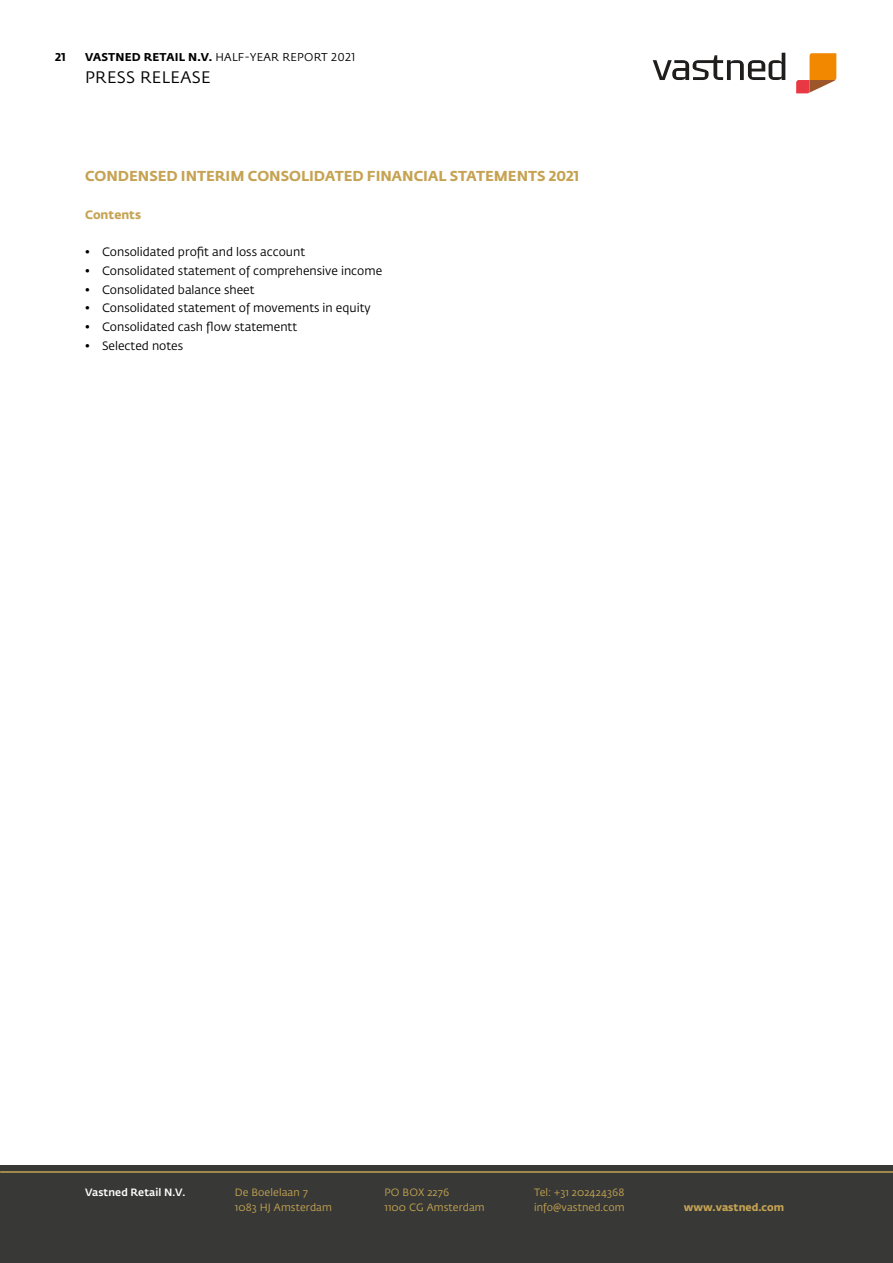
<style>
.page{position:relative;width:893px;height:1263px;background:#fff}
.page>*{position:absolute;margin:0;border:0;box-sizing:border-box;transform-origin:0 0}
.t1{font:16.5px "Fedra Sans Std";letter-spacing:.02em;color:#000}
.t2{font:700 14.25px "Fedra Sans Std";color:#c5a352}
.t3{font:12px "Fedra Sans Std";color:#000}
.t4{font:700 12px "Fedra Sans Std";color:#c5a352}
.t5{font:11.25px "Fedra Sans Std";letter-spacing:.02em;color:#000}
.t6{font:700 11.25px "Fedra Sans Std";color:#000}
.t7{font:10.5px/15px "Fedra Sans Std";letter-spacing:.01em;color:#c5a352}
.t8{font:500 10.5px "Fedra Sans Std";letter-spacing:.01em;color:#fff}
.t9{font:700 10.5px "Fedra Sans Std";color:#c5a352}
.s1{font-weight:700}
</style>
<div class="page">
<div style="left:0;top:1165px;width:893px;height:98px;background:#383936"></div>
<hr style="left:0;top:1171px;width:893px;height:2px;background:#c5a352">
<svg style="left:653px;top:53px;width:132px;height:27px"></svg>
<svg style="left:796px;top:53px;width:40px;height:40px"></svg>
<p class="t6" style="left:55px;top:50px;width:12px">21</p>
<p class="t5" style="left:85px;top:51px;width:272px"><span class="s1">VASTNED RETAIL N.V.</span> HALF-YEAR REPORT 2021</p>
<h1 class="t1" style="left:85px;top:68px;width:127px">PRESS RELEASE</h1>
<p class="t2" style="left:85px;top:167px;width:496px">CONDENSED INTERIM CONSOLIDATED FINANCIAL STATEMENTS 2021</p>
<p class="t4" style="left:85px;top:207px;width:58px">Contents</p>
<p class="t3" style="left:85px;top:245px;width:222px">• Consolidated profit and loss account</p>
<p class="t3" style="left:85px;top:264px;width:299px">• Consolidated statement of comprehensive income</p>
<p class="t3" style="left:85px;top:282px;width:171px">• Consolidated balance sheet</p>
<p class="t3" style="left:85px;top:301px;width:287px">• Consolidated statement of movements in equity</p>
<p class="t3" style="left:85px;top:320px;width:214px">• Consolidated cash flow statementt</p>
<p class="t3" style="left:85px;top:338px;width:100px">• Selected notes</p>
<p class="t8" style="left:85px;top:1186px;width:102px">Vastned Retail N.V.</p>
<p class="t7" style="left:235px;top:1185px;width:99px">De Boelelaan 7<br>1083 HJ Amsterdam</p>
<p class="t7" style="left:384px;top:1185px;width:102px">PO BOX 2276<br>1100 CG Amsterdam</p>
<p class="t7" style="left:534px;top:1185px;width:92px">Tel: +31 202424368 info@vastned.com</p>
<p class="t9" style="left:684px;top:1201px;width:102px">www.vastned.com</p>
</div>
